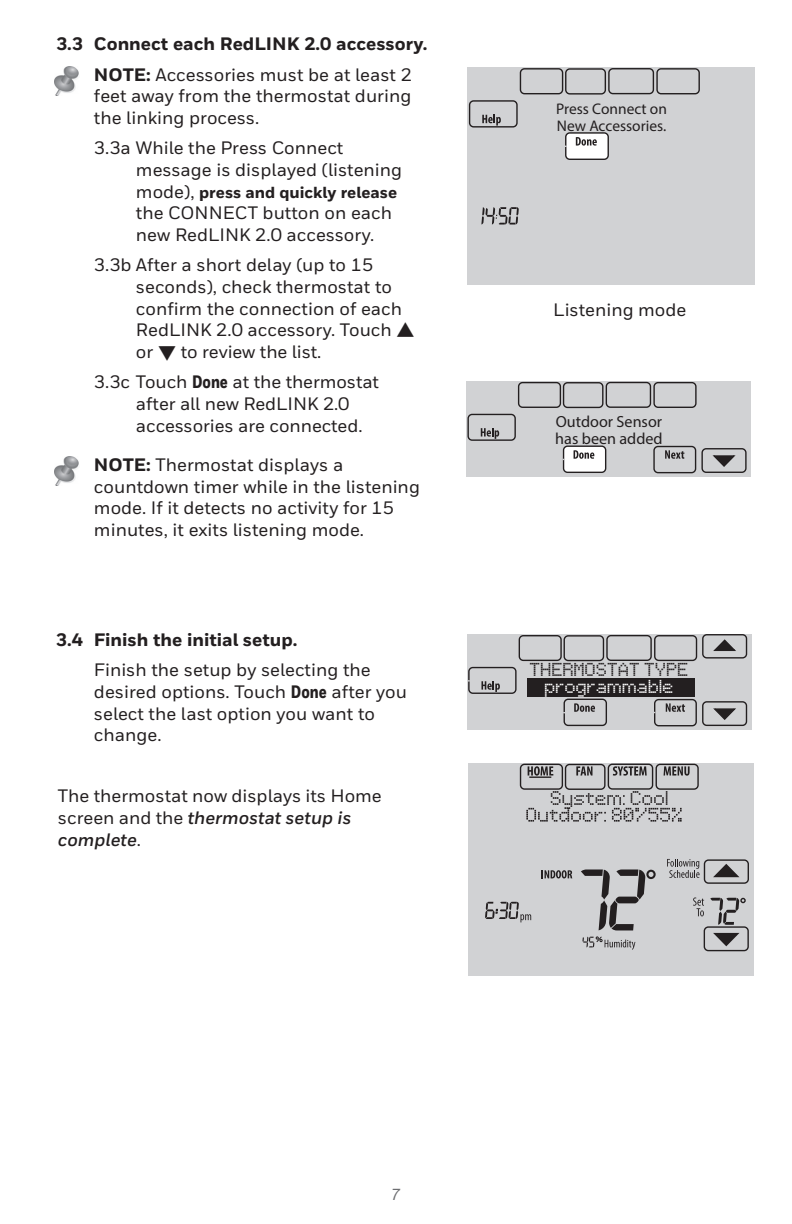
<style>
.page{position:relative;width:792px;height:1224px;background:#fff}
.page>*{position:absolute;margin:0;border:0;box-sizing:border-box;transform-origin:0 0}
.t1{font:500 18px/21.6px "Honeywell Sans";color:#231f20}
.t2{font:800 18px/30.6px "Honeywell Sans";color:#231f20}
.t3{font:16.2px/16.6px "LCD Dot";color:#231f20}
.t4{font:800 16px "Honeywell Sans";color:#231f20}
.t5{font:italic 500 16px "Honeywell Sans";color:#6c6d70}
.t6{font:15.4px/16.8px "LCD Dot";color:#231f20}
.t7{font:15.2px "LCD Dot";color:#231f20}
.t8{font:15.2px "LCD Dot";color:#fff}
.s1{font-weight:500}
.s2{font-weight:500;font-size:18px}
.s3{font-family:"Honeywell Cond";font-weight:800}
.s4{font-weight:800}
.s5{font-weight:700;font-style:italic}
</style>
<div class="page">
<img style="left:55px;top:66px;width:24px;height:29px">
<img style="left:55px;top:457px;width:24px;height:29px">
<div style="left:467px;top:634px;width:285px;height:96px;background:#d1d2d4"></div>
<svg style="left:468px;top:634px;width:280px;height:93px"></svg>
<div style="left:468px;top:763px;width:286px;height:212px;background:#d1d2d4"></div>
<svg style="left:519px;top:763px;width:230px;height:189px"></svg>
<svg style="left:528px;top:766px;width:25px;height:10px"></svg>
<svg style="left:576px;top:766px;width:17px;height:10px"></svg>
<svg style="left:613px;top:766px;width:34px;height:10px"></svg>
<svg style="left:664px;top:766px;width:26px;height:10px"></svg>
<svg style="left:710px;top:898px;width:36px;height:50px"></svg>
<svg style="left:693px;top:897px;width:11px;height:19px"></svg>
<hr style="left:529px;top:776px;width:22px;height:2px;background:#231f20">
<svg style="left:667px;top:859px;width:33px;height:19px"></svg>
<svg style="left:485px;top:902px;width:46px;height:20px"></svg>
<svg style="left:542px;top:870px;width:30px;height:8px"></svg>
<svg style="left:582px;top:936px;width:53px;height:14px"></svg>
<div style="left:646px;top:870px;width:10px;height:9px;border:2px solid #231f20;border-radius:50%"></div>
<svg style="left:526px;top:791px;width:156px;height:31px"></svg>
<div style="left:466px;top:381px;width:285px;height:96px;background:#d1d2d4"></div>
<svg style="left:467px;top:381px;width:280px;height:93px"></svg>
<div style="left:468px;top:67px;width:287px;height:218px;background:#d1d2d4"></div>
<svg style="left:481px;top:207px;width:38px;height:18px"></svg>
<svg style="left:468px;top:68px;width:232px;height:60px"></svg>
<div style="left:566px;top:133px;width:42px;height:26px;background:#fff;border-radius:4px"></div>
<div style="left:565px;top:132px;width:44px;height:28px;border:1px solid #231f20;border-radius:4px"></div>
<svg style="left:576px;top:137px;width:21px;height:9px"></svg>
<p class="t2" style="left:94px;top:29px;width:335px;text-indent:-38px">3.3 Connect each RedLINK 2.0 accessory.<br>NOTE: <span class="s1">Accessories must be at least 2</span></p>
<p class="t1" style="left:94px;top:85px;width:319px">feet away from the thermostat during the linking process.</p>
<p class="t1" style="left:136px;top:138px;width:268px;text-indent:-42px">3.3a While the Press Connect message is displayed (listening</p>
<p class="t4" style="left:136px;top:182px;width:263px"><span class="s2">mode),</span> press and quickly release</p>
<p class="t1" style="left:136px;top:202px;width:258px">the CONNECT button on each new RedLINK 2.0 accessory.</p>
<p class="t1" style="left:136px;top:255px;width:280px;text-indent:-42px">3.3b After a short delay (up to 15 seconds), check thermostat to confirm the connection of each<br>RedLINK 2.0 accessory. Touch ▲ or ▼ to review the list.</p>
<p class="t1" style="left:136px;top:372px;width:245px;text-indent:-42px">3.3c Touch <span class="s3">Done</span> at the thermostat after all new RedLINK 2.0 accessories are connected.</p>
<p class="t1" style="left:94px;top:454px;width:328px"><span class="s4">NOTE:</span> Thermostat displays a countdown timer while in the listening mode. If it detects no activity for 15 minutes, it exits listening mode.</p>
<p class="t2" style="left:56px;top:625px;width:243px">3.4 Finish the initial setup.</p>
<p class="t1" style="left:94px;top:660px;width:315px">Finish the setup by selecting the desired options. Touch <span class="s3">Done</span> after you select the last option you want to change.</p>
<p class="t1" style="left:58px;top:786px;width:325px">The thermostat now displays its Home screen and the <span class="s5">thermostat setup is complete</span>.</p>
<p class="t6" style="left:556px;top:100px;width:112px">Press Connect on<br>New Accessories.</p>
<p class="t1" style="left:553px;top:299px;width:134px">Listening mode</p>
<p class="t3" style="left:555px;top:413px;width:109px">Outdoor Sensor has been added</p>
<p class="t7" style="left:530px;top:663px;width:160px">THERMOSTAT TYPE</p>
<p class="t8" style="left:545px;top:680px;width:131px">programmable</p>
<p class="t5" style="left:391px;top:1185px;width:11px">7</p>
</div>
